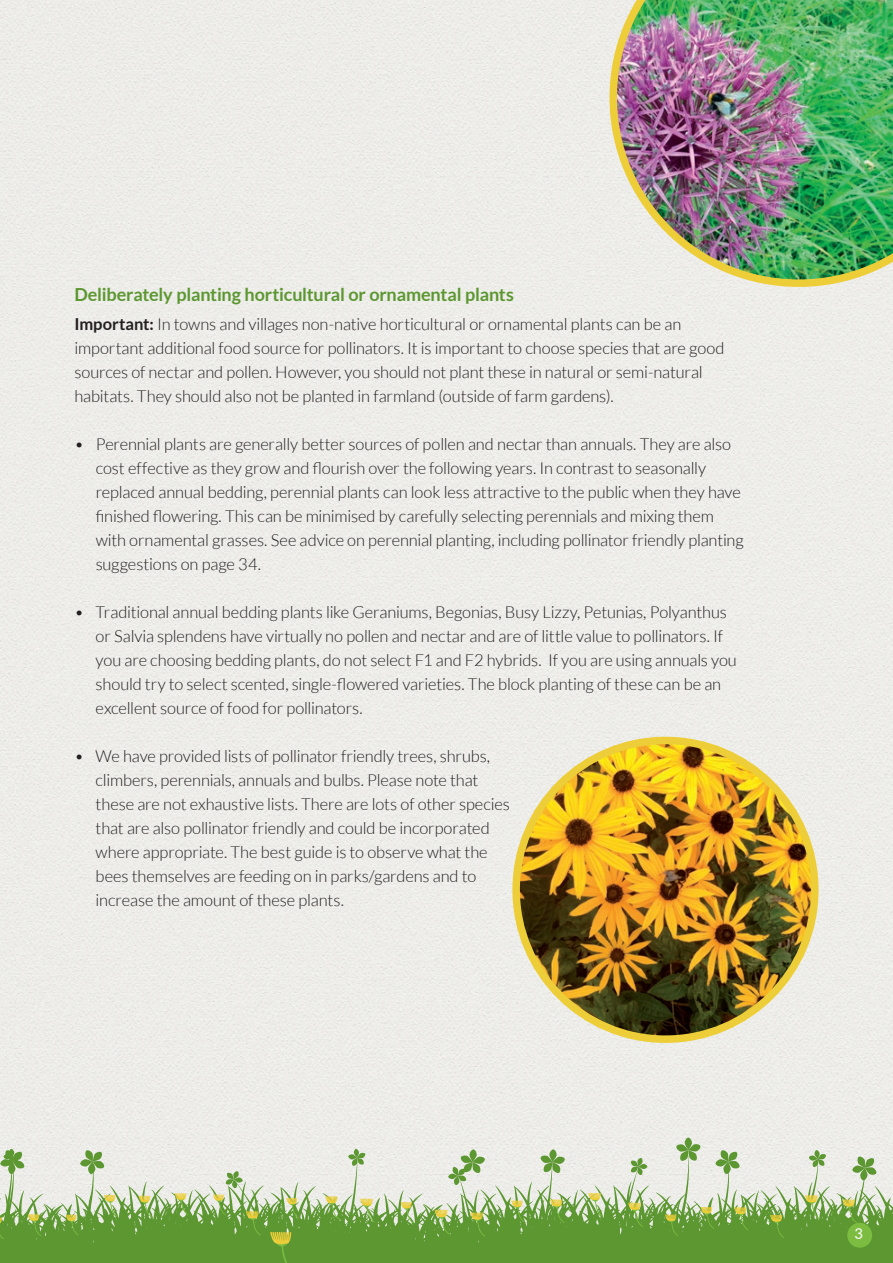
<style>
.page{position:relative;width:893px;height:1263px;background:#fff}
.page>*{position:absolute;margin:0;border:0;box-sizing:border-box;transform-origin:0 0}
.t1{font:700 18px "Lato";letter-spacing:-.01em;color:#5c9731}
.t2{font:300 16.5px/24px "Lato";letter-spacing:-.01em;color:#231f20}
.t3{font:500 15px "Lato";color:#f6f5f1}
.s1{font-weight:700}
</style>
<div class="page">
<div style="left:0;top:0;width:893px;height:1137px;background:#edece9"></div>
<svg style="left:0;top:1137px;width:893px;height:126px;background:#a9c491"></svg>
<img style="left:609px;top:0;width:284px;height:287px">
<img style="left:516px;top:740px;width:299px;height:299px;border-radius:149px">
<div style="left:512px;top:737px;width:307px;height:306px;border:8px solid #edce39;border-radius:50%"></div>
<div style="left:847px;top:1223px;width:25px;height:25px;background:#7bbc41;border-radius:50%"></div>
<p class="t1" style="left:74px;top:285px;width:441px">Deliberately planting horticultural or ornamental plants</p>
<p class="t2" style="left:74px;top:312px;width:651px"><span class="s1">Important:</span> In towns and villages non-native horticultural or ornamental plants can be an important additional food source for pollinators. It is important to choose species that are good sources of nectar and pollen. However, you should not plant these in natural or semi-natural habitats. They should also not be planted in farmland (outside of farm gardens).</p>
<p class="t2" style="left:96px;top:432px;width:650px;text-indent:-21px">• Perennial plants are generally better sources of pollen and nectar than annuals. They are also cost effective as they grow and flourish over the following years. In contrast to seasonally replaced annual bedding, perennial plants can look less attractive to the public when they have finished flowering. This can be minimised by carefully selecting perennials and mixing them with ornamental grasses. See advice on perennial planting, including pollinator friendly planting suggestions on page 34.</p>
<p class="t2" style="left:96px;top:600px;width:643px;text-indent:-21px">• Traditional annual bedding plants like Geraniums, Begonias, Busy Lizzy, Petunias, Polyanthus or Salvia splendens have virtually no pollen and nectar and are of little value to pollinators. If you are choosing bedding plants, do not select F1 and F2 hybrids. If you are using annuals you should try to select scented, single-flowered varieties. The block planting of these can be an excellent source of food for pollinators.</p>
<p class="t2" style="left:96px;top:744px;width:416px;text-indent:-21px">• We have provided lists of pollinator friendly trees, shrubs, climbers, perennials, annuals and bulbs. Please note that these are not exhaustive lists. There are lots of other species that are also pollinator friendly and could be incorporated where appropriate. The best guide is to observe what the bees themselves are feeding on in parks/gardens and to increase the amount of these plants.</p>
<p class="t3" style="left:854px;top:1223px;width:10px">3</p>
</div>
